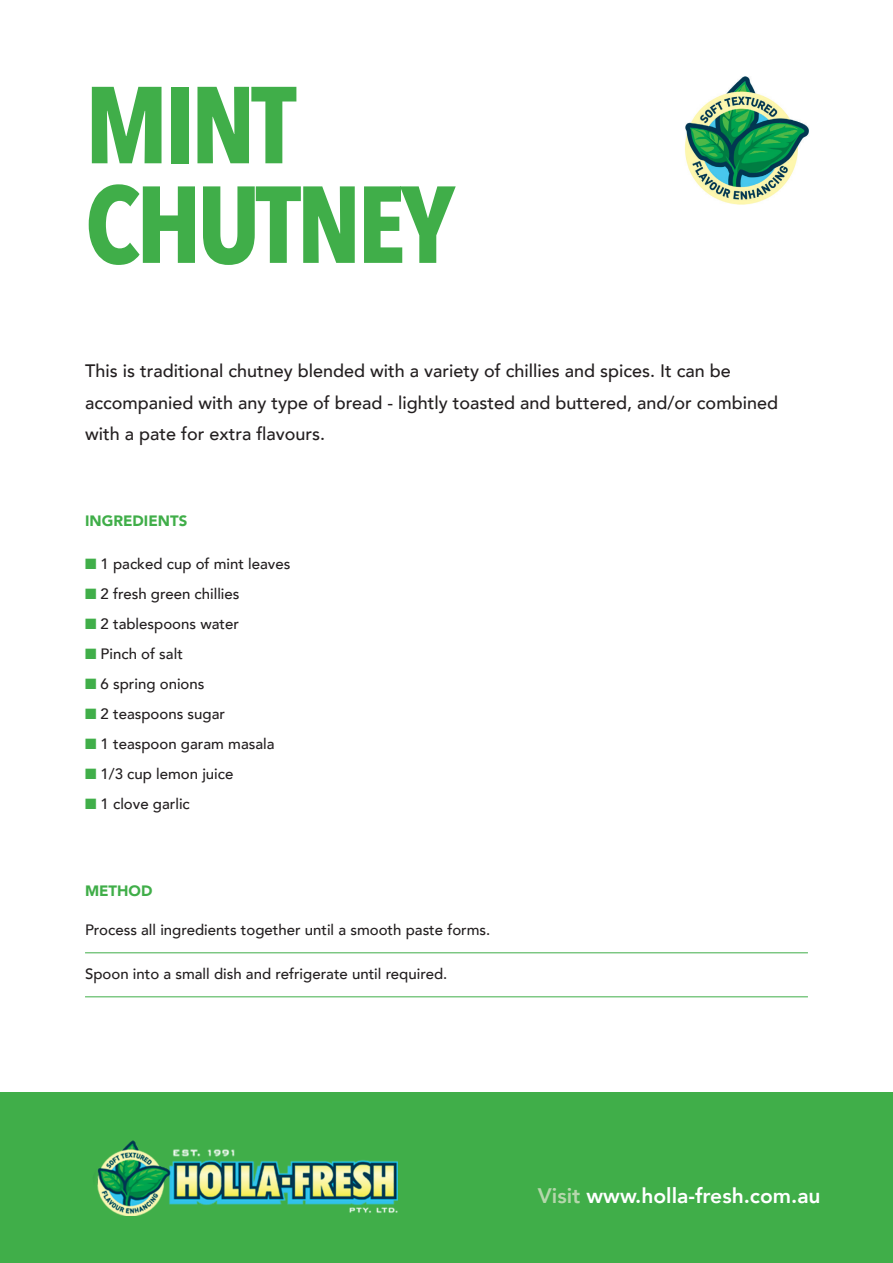
<style>
.page{position:relative;width:893px;height:1263px;background:#fff}
.page>*{position:absolute;margin:0;border:0;box-sizing:border-box;transform-origin:0 0}
.t1{font:700 108px/99.6px "Avenir Next Condensed";letter-spacing:-.04em;color:#40ae49}
.t2{font:800 21px "Avenir";color:#fff}
.t3{font:500 18px/31.5px "Avenir";color:#231f20}
.t4{font:500 15px "Avenir";color:#231f20}
.t5{font:900 15px "Avenir";color:#40ae49}
.s1{color:#40ae49}
.s2{color:#b5d7ac}
</style>
<div class="page">
<div style="left:0;top:1093px;width:893px;height:170px;background:#40ae49"></div>
<hr style="left:85px;top:952px;width:723px;height:1px;background:#40ae49">
<hr style="left:85px;top:996px;width:723px;height:1px;background:#40ae49">
<img style="left:685px;top:77px;width:124px;height:128px">
<img style="left:97px;top:1140px;width:301px;height:76px">
<h1 class="t1" style="left:85px;top:75px;width:371px">MINT<br>CHUTNEY</h1>
<p class="t3" style="left:85px;top:354px;width:694px">This is traditional chutney blended with a variety of chillies and spices. It can be accompanied with any type of bread - lightly toasted and buttered, and/or combined with a pate for extra flavours.</p>
<p class="t5" style="left:85px;top:508px;width:104px">INGREDIENTS</p>
<p class="t4" style="left:85px;top:550px;width:207px"><span class="s1">■</span> 1 packed cup of mint leaves</p>
<p class="t4" style="left:85px;top:580px;width:156px"><span class="s1">■</span> 2 fresh green chillies</p>
<p class="t4" style="left:85px;top:610px;width:155px"><span class="s1">■</span> 2 tablespoons water</p>
<p class="t4" style="left:85px;top:640px;width:99px"><span class="s1">■</span> Pinch of salt</p>
<p class="t4" style="left:85px;top:670px;width:121px"><span class="s1">■</span> 6 spring onions</p>
<p class="t4" style="left:85px;top:700px;width:142px"><span class="s1">■</span> 2 teaspoons sugar</p>
<p class="t4" style="left:85px;top:730px;width:191px"><span class="s1">■</span> 1 teaspoon garam masala</p>
<p class="t4" style="left:85px;top:760px;width:150px"><span class="s1">■</span> 1/3 cup lemon juice</p>
<p class="t4" style="left:85px;top:790px;width:106px"><span class="s1">■</span> 1 clove garlic</p>
<p class="t5" style="left:85px;top:877px;width:69px">METHOD</p>
<p class="t4" style="left:85px;top:917px;width:407px">Process all ingredients together until a smooth paste forms.</p>
<p class="t4" style="left:85px;top:961px;width:364px">Spoon into a small dish and refrigerate until required.</p>
<h2 class="t2" style="left:538px;top:1180px;width:284px"><span class="s2">Visit</span> www.holla-fresh.com.au</h2>
</div>
